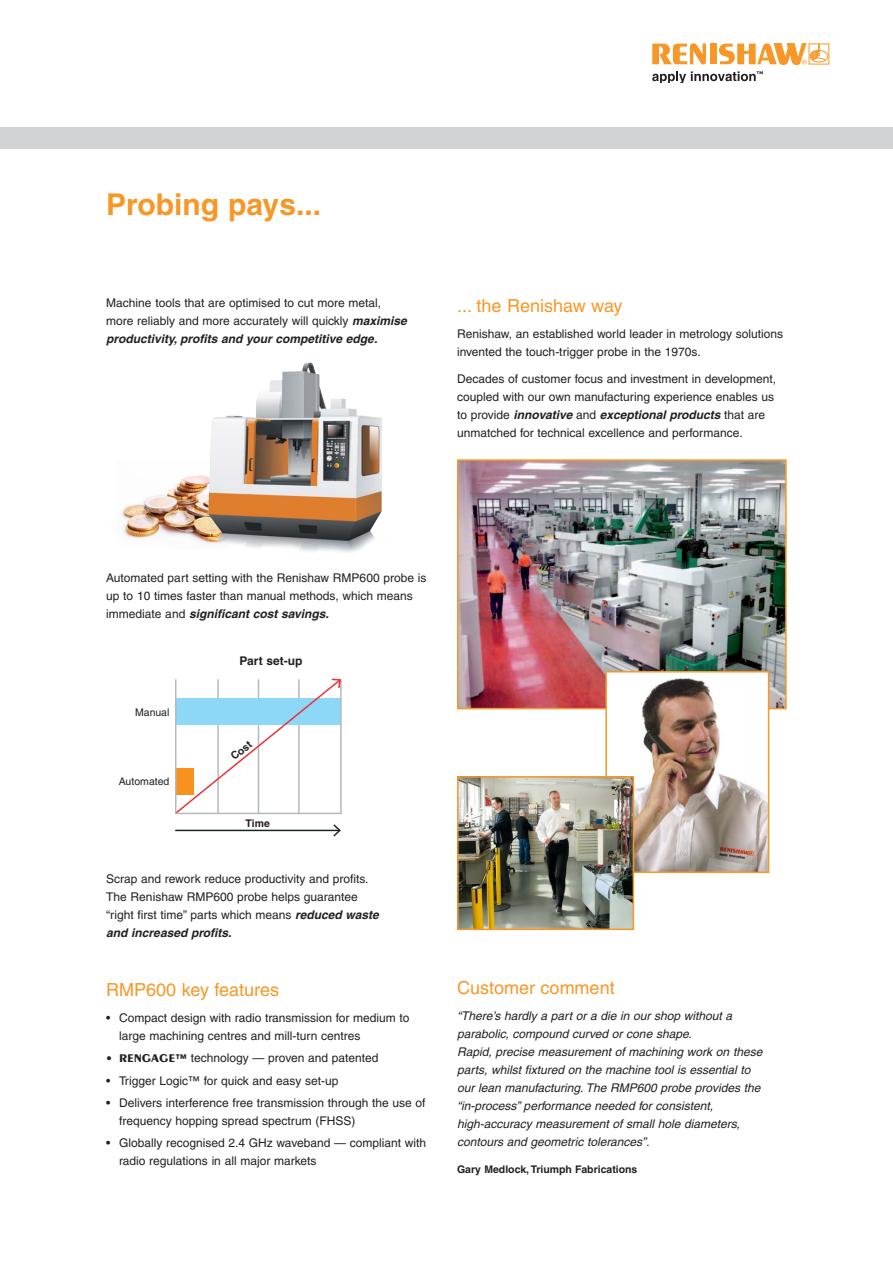
<style>
.page{position:relative;width:893px;height:1263px;background:#fff}
.page>*{position:absolute;margin:0;border:0;box-sizing:border-box;transform-origin:0 0}
.t1{font:700 30px "Helvetica";color:#f79727}
.t2{font:18px "Helvetica";color:#f79727}
.Text{font:12px/18px "Helvetica";color:#231f20}
.Text-2{font:italic 12px/18px "Helvetica";color:#231f20}
.Bullet_text{font:12px/18px "Helvetica";color:#231f20}
.Text-3{font:700 12px "Helvetica";color:#231f20}
.Text-4{font:700 10.5px "Helvetica";color:#231f20}
.Text-5{font:10.5px "Helvetica";color:#231f20}
.s1{font-weight:700;font-style:italic}
.s2{font-family:"Peignot LT";font-weight:700}
</style>
<div class="page">
<hr style="left:892px;top:128px;width:1px;height:148px;background:#f79727">
<div style="left:0;top:128px;width:893px;height:21px;background:#d1d2d4"></div>
<svg style="left:652px;top:43px;width:54px;height:21px"></svg>
<div style="left:710px;top:44px;width:7px;height:20px;background:#f79727"></div>
<div style="left:810px;top:50px;width:18px;height:12px;border:1px solid #f79727;border-radius:50%"></div>
<svg style="left:719px;top:43px;width:107px;height:22px"></svg>
<svg style="left:652px;top:71px;width:111px;height:12px"></svg>
<img style="left:460px;top:462px;width:324px;height:244px">
<div style="left:457px;top:459px;width:330px;height:250px;border:2px solid #f79727"></div>
<img style="left:608px;top:674px;width:158px;height:196px">
<div style="left:605px;top:671px;width:164px;height:202px;border:2px solid #f79727"></div>
<img style="left:460px;top:779px;width:171px;height:148px">
<div style="left:457px;top:776px;width:177px;height:154px;border:2px solid #f79727"></div>
<img style="left:121px;top:476px;width:70px;height:63px">
<img style="left:191px;top:362px;width:191px;height:191px">
<svg style="left:175px;top:678px;width:167px;height:136px"></svg>
<hr style="left:176px;top:830px;width:163px;height:1px;background:#1a2628">
<svg style="left:333px;top:824px;width:8px;height:12px"></svg>
<p class="t1" style="left:106px;top:186px;width:216px">Probing pays...</p>
<p class="Text" style="left:106px;top:294px;width:302px">Machine tools that are optimised to cut more metal, more reliably and more accurately will quickly <span class="s1">maximise productivity, profits and your competitive edge.</span></p>
<p class="t2" style="left:457px;top:295px;width:167px">... the Renishaw way</p>
<p class="Text" style="left:457px;top:325px;width:328px">Renishaw, an established world leader in metrology solutions invented the touch-trigger probe in the 1970s.</p>
<p class="Text" style="left:457px;top:369px;width:320px">Decades of customer focus and investment in development, coupled with our own manufacturing experience enables us to provide <span class="s1">innovative</span> and <span class="s1">exceptional products</span> that are unmatched for technical excellence and performance.</p>
<p class="Text" style="left:106px;top:568px;width:322px">Automated part setting with the Renishaw RMP600 probe is up to 10 times faster than manual methods, which means immediate and <span class="s1">significant cost savings.</span></p>
<p class="Text-5" style="left:135px;top:706px;width:36px">Manual</p>
<p class="Text-5" style="left:119px;top:775px;width:52px">Automated</p>
<p class="Text-3" style="left:240px;top:653px;width:64px">Part set-up</p>
<p class="Text-4" style="left:228px;top:752px;width:25px;rotate:-39deg">Cost</p>
<p class="Text-4" style="left:245px;top:816px;width:26px">Time</p>
<p class="Text" style="left:106px;top:869px;width:274px">Scrap and rework reduce productivity and profits.<br>The Renishaw RMP600 probe helps guarantee “right first time” parts which means <span class="s1">reduced waste and increased profits.</span></p>
<p class="t2" style="left:106px;top:979px;width:174px">RMP600 key features</p>
<p class="Bullet_text" style="left:119px;top:1009px;width:292px;text-indent:-13px">• Compact design with radio transmission for medium to large machining centres and mill-turn centres</p>
<p class="Bullet_text" style="left:106px;top:1049px;width:274px"><span class="s2">• RENGAGE™</span> technology — proven and patented</p>
<p class="Bullet_text" style="left:106px;top:1071px;width:234px">• Trigger Logic™ for quick and easy set-up</p>
<p class="Bullet_text" style="left:119px;top:1094px;width:308px;text-indent:-13px">• Delivers interference free transmission through the use of frequency hopping spread spectrum (FHSS)</p>
<p class="Bullet_text" style="left:119px;top:1134px;width:309px;text-indent:-13px">• Globally recognised 2.4 GHz waveband — compliant with radio regulations in all major markets</p>
<p class="t2" style="left:457px;top:977px;width:159px">Customer comment</p>
<p class="Text-2" style="left:457px;top:1007px;width:307px">“There’s hardly a part or a die in our shop without a parabolic, compound curved or cone shape.<br>Rapid, precise measurement of machining work on these parts, whilst fixtured on the machine tool is essential to our lean manufacturing. The RMP600 probe provides the “in-process” performance needed for consistent, high-accuracy measurement of small hole diameters, contours and geometric tolerances”.</p>
<p class="Text-4" style="left:457px;top:1163px;width:182px">Gary Medlock, Triumph Fabrications</p>
</div>
